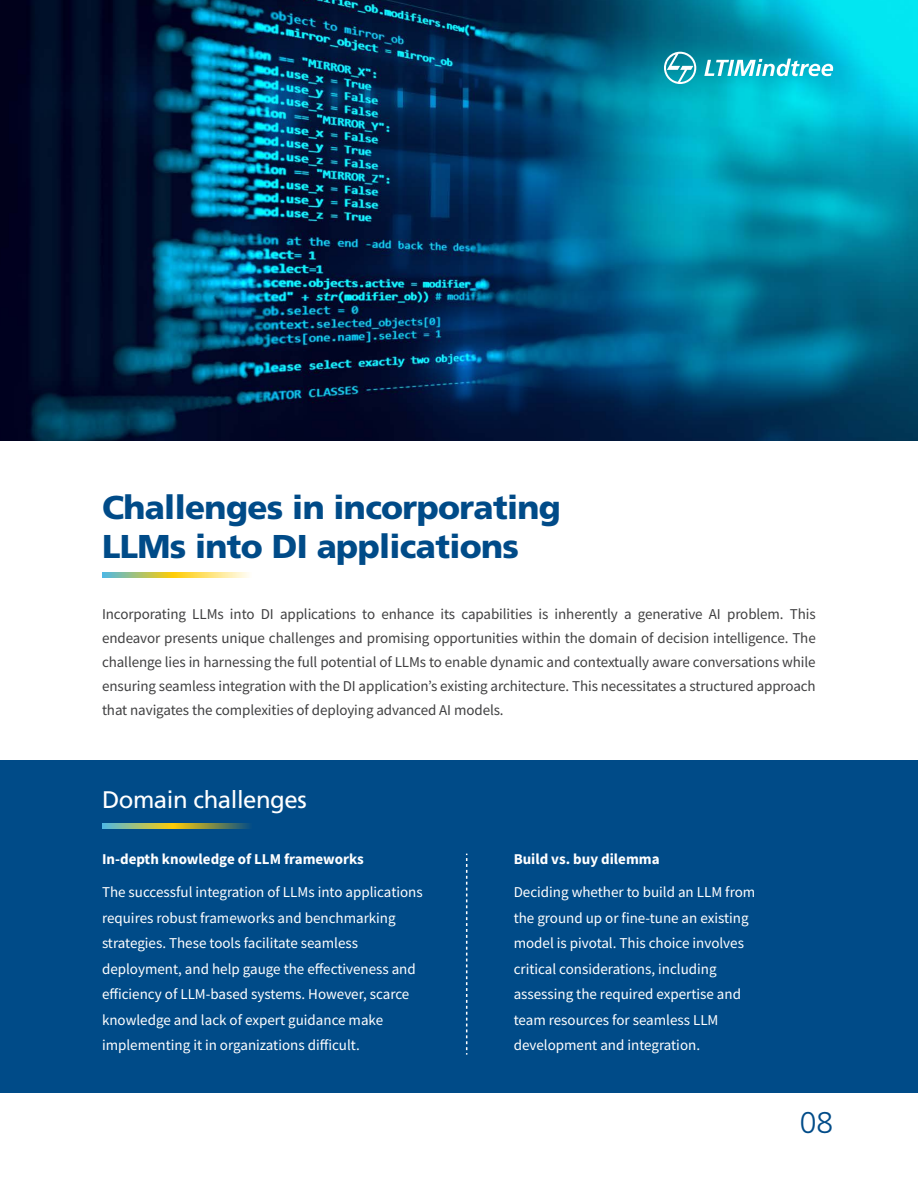
<style>
.page{position:relative;width:918px;height:1188px;background:#fff}
.page>*{position:absolute;margin:0;border:0;box-sizing:border-box;transform-origin:0 0}
.t1{font:900 33px/39px "Frutiger LT Pro";letter-spacing:-.02em;color:#004b88}
.t2{font:300 30px "Frutiger LT Pro";color:#004b88}
.t3{font:24px "Frutiger LT Pro";letter-spacing:-.02em;color:#fff}
.t4{font:15px/25.5px "Source Sans Pro";color:#fff}
.t5{font:15px/24px "Source Sans Pro";letter-spacing:-.005em;color:#404041;text-align:justify}
.t6{font:700 15px "Source Sans Pro";color:#fff}
</style>
<div class="page">
<img style="left:0;top:0;width:918px;height:441px">
<div style="left:0;top:760px;width:918px;height:333px;background:#004b88"></div>
<svg style="left:664px;top:52px;width:32px;height:32px"></svg>
<svg style="left:704px;top:59px;width:129px;height:17px"></svg>
<svg style="left:102px;top:573px;width:147px;height:4px"></svg>
<svg style="left:102px;top:824px;width:147px;height:4px"></svg>
<svg style="left:466px;top:854px;width:1px;height:201px"></svg>
<h1 class="t1" style="left:102px;top:488px;width:460px">Challenges in incorporating<br>LLMs into DI applications</h1>
<p class="t5" style="left:102px;top:602px;width:715px">Incorporating LLMs into DI applications to enhance its capabilities is inherently a generative AI problem. This endeavor presents unique challenges and promising opportunities within the domain of decision intelligence. The challenge lies in harnessing the full potential of LLMs to enable dynamic and contextually aware conversations while ensuring seamless integration with the DI applicationʼs existing architecture. This necessitates a structured approach that navigates the complexities of deploying advanced AI models.</p>
<h3 class="t3" style="left:102px;top:785px;width:206px">Domain challenges</h3>
<p class="t6" style="left:102px;top:849px;width:263px">In-depth knowledge of LLM frameworks</p>
<p class="t4" style="left:102px;top:879px;width:322px">The successful integration of LLMs into applications requires robust frameworks and benchmarking strategies. These tools facilitate seamless deployment, and help gauge the effectiveness and efficiency of LLM-based systems. However, scarce knowledge and lack of expert guidance make implementing it in organizations difficult.</p>
<p class="t6" style="left:514px;top:849px;width:147px">Build vs. buy dilemma</p>
<p class="t4" style="left:514px;top:879px;width:243px">Deciding whether to build an LLM from the ground up or fine-tune an existing model is pivotal. This choice involves critical considerations, including assessing the required expertise and team resources for seamless LLM development and integration.</p>
<h2 class="t2" style="left:800px;top:1105px;width:35px">08</h2>
</div>
